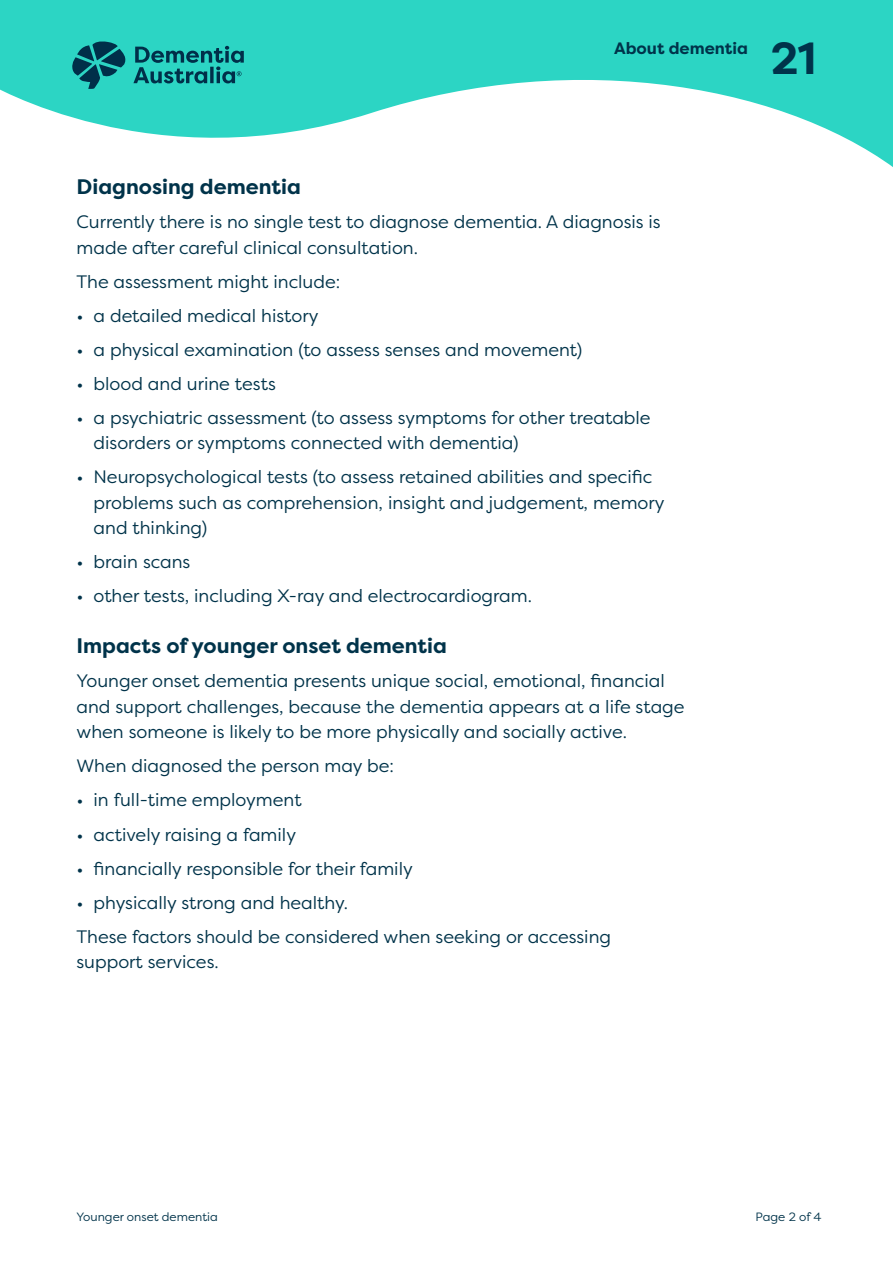
<style>
.page{position:relative;width:893px;height:1263px;background:#fff}
.page>*{position:absolute;margin:0;border:0;box-sizing:border-box;transform-origin:0 0}
.t1{font:700 45px "Filson Pro";color:#00334a}
.t2{font:700 21px "Filson Pro";color:#00334a}
.Body{font:18px/25.5px "Filson Pro";color:#00334a}
.t3{font:700 16.5px "Filson Pro";color:#00334a}
.t4{font:12px "Filson Pro";color:#00334a}
</style>
<div class="page">
<svg style="left:0;top:0;width:893px;height:167px;fill:#2cd5c4"></svg>
<svg style="left:72px;top:41px;width:172px;height:48px;background:#1d9d9a"></svg>
<p class="t3" style="left:614px;top:38px;width:135px">About dementia</p>
<h1 class="t1" style="left:771px;top:30px;width:47px">21</h1>
<h2 class="t2" style="left:77px;top:174px;width:226px">Diagnosing dementia</h2>
<p class="Body" style="left:77px;top:209px;width:586px">Currently there is no single test to diagnose dementia. A diagnosis is made after careful clinical consultation.</p>
<p class="Body" style="left:77px;top:268px;width:265px">The assessment might include:</p>
<p class="Body" style="left:77px;top:302px;width:243px">• a detailed medical history</p>
<p class="Body" style="left:77px;top:336px;width:507px">• a physical examination (to assess senses and movement)</p>
<p class="Body" style="left:77px;top:370px;width:201px">• blood and urine tests</p>
<p class="Body" style="left:94px;top:404px;width:559px;text-indent:-17px">• a psychiatric assessment (to assess symptoms for other treatable disorders or symptoms connected with dementia)</p>
<p class="Body" style="left:94px;top:464px;width:573px;text-indent:-17px">• Neuropsychological tests (to assess retained abilities and specific problems such as comprehension, insight and judgement, memory and thinking)</p>
<p class="Body" style="left:77px;top:549px;width:115px">• brain scans</p>
<p class="Body" style="left:77px;top:583px;width:457px">• other tests, including X-ray and electrocardiogram.</p>
<h2 class="t2" style="left:77px;top:633px;width:372px">Impacts of younger onset dementia</h2>
<p class="Body" style="left:77px;top:668px;width:609px">Younger onset dementia presents unique social, emotional, financial and support challenges, because the dementia appears at a life stage when someone is likely to be more physically and socially active.</p>
<p class="Body" style="left:77px;top:753px;width:319px">When diagnosed the person may be:</p>
<p class="Body" style="left:77px;top:787px;width:227px">• in full-time employment</p>
<p class="Body" style="left:77px;top:821px;width:221px">• actively raising a family</p>
<p class="Body" style="left:77px;top:855px;width:338px">• financially responsible for their family</p>
<p class="Body" style="left:77px;top:889px;width:273px">• physically strong and healthy.</p>
<p class="Body" style="left:77px;top:923px;width:536px">These factors should be considered when seeking or accessing support services.</p>
<p class="t4" style="left:77px;top:1209px;width:143px">Younger onset dementia</p>
<p class="t4" style="left:756px;top:1209px;width:67px">Page 2 of 4</p>
</div>
